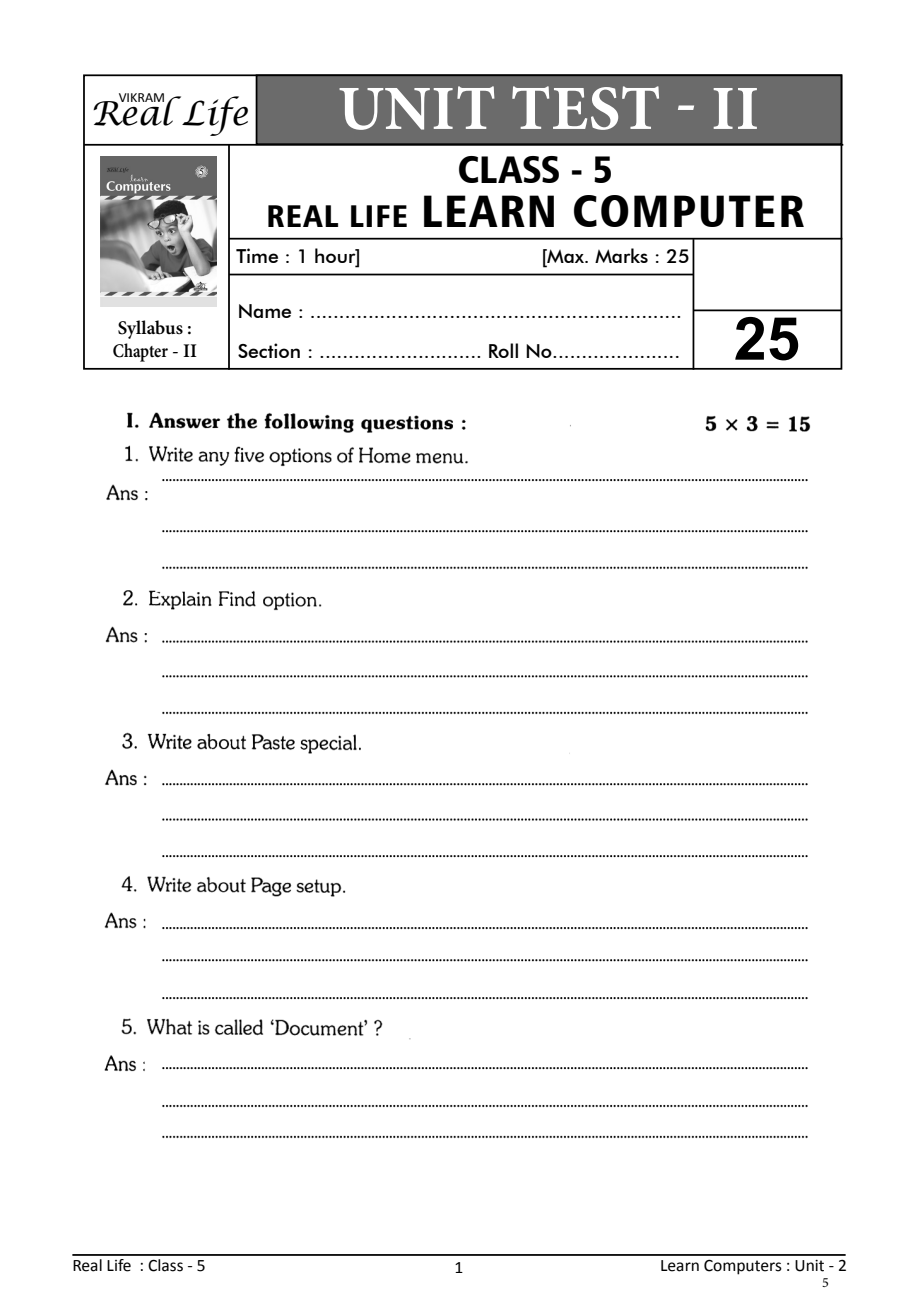
<style>
.page{position:relative;width:918px;height:1315px;background:#fff}
.page>*{position:absolute;margin:0;border:0;box-sizing:border-box;transform-origin:0 0}
.t1{font:700 63px "Minion Pro";letter-spacing:.01em;color:#fff}
.t2{font:700 59.5px "Arial";color:#000}
.t3{font:45.5px "Humanist 777 BT Black Condensed B";letter-spacing:.04em;color:#000}
.t4{font:38.5px "Humanist 777 BT Black Condensed B";color:#000}
.t5{font:italic 33.25px "Lucida Calligraphy";color:#000}
.t6{font:500 19.25px/40.6px "Futura BT";color:#000}
.t7{font:600 19.25px/23.1px "Minion Pro";color:#000}
.t8{font:17.5px "Calibri";color:#000}
.t9{font:14px "Calibri";color:#000}
.t10{font:14px "Minion Pro";color:#000}
.s1{font-size:31.5px}
</style>
<div class="page">
<img style="left:104px;top:412px;width:707px;height:727px">
<hr style="left:72px;top:1254px;width:773px;height:1px;background:#000">
<div style="left:256px;top:75px;width:585px;height:69px;background:#6b6b6b"></div>
<div style="left:256px;top:74px;width:586px;height:71px;border:2px solid #000"></div>
<hr style="left:229px;top:238px;width:613px;height:1px;background:#000">
<hr style="left:229px;top:274px;width:464px;height:1px;background:#000">
<hr style="left:84px;top:144px;width:759px;height:2px;background:#000">
<hr style="left:692px;top:239px;width:2px;height:131px;background:#000">
<hr style="left:694px;top:309px;width:148px;height:2px;background:#000">
<hr style="left:228px;top:145px;width:2px;height:225px;background:#000">
<img style="left:101px;top:156px;width:116px;height:151px">
<p class="t9" style="left:119px;top:91px;width:48px">VIKRAM</p>
<h3 class="t5" style="left:91px;top:91px;width:160px">Real Life</h3>
<h1 class="t1" style="left:338px;top:70px;width:423px">UNIT TEST - II</h1>
<h3 class="t4" style="left:458px;top:145px;width:157px">CLASS - 5</h3>
<h3 class="t3" style="left:267px;top:182px;width:539px"><span class="s1">REAL LIFE</span> LEARN COMPUTER</h3>
<p class="t6" style="left:236px;top:235px;width:126px">Time : 1 hour]</p>
<p class="t6" style="left:541px;top:235px;width:150px">[Max. Marks : 25</p>
<p class="t6" style="left:238px;top:290px;width:446px">Name : ................................................................<br>Section : ............................ Roll No......................</p>
<p class="t7" style="left:113px;top:316px;width:86px">Syllabus :<br>Chapter - II</p>
<h2 class="t2" style="left:734px;top:306px;width:68px">25</h2>
<p class="t8" style="left:72px;top:1258px;width:135px">Real Life : Class - 5</p>
<p class="t8" style="left:454px;top:1260px;width:10px">1</p>
<p class="t8" style="left:660px;top:1258px;width:188px">Learn Computers : Unit - 2</p>
<p class="t10" style="left:822px;top:1276px;width:8px">5</p>
</div>
